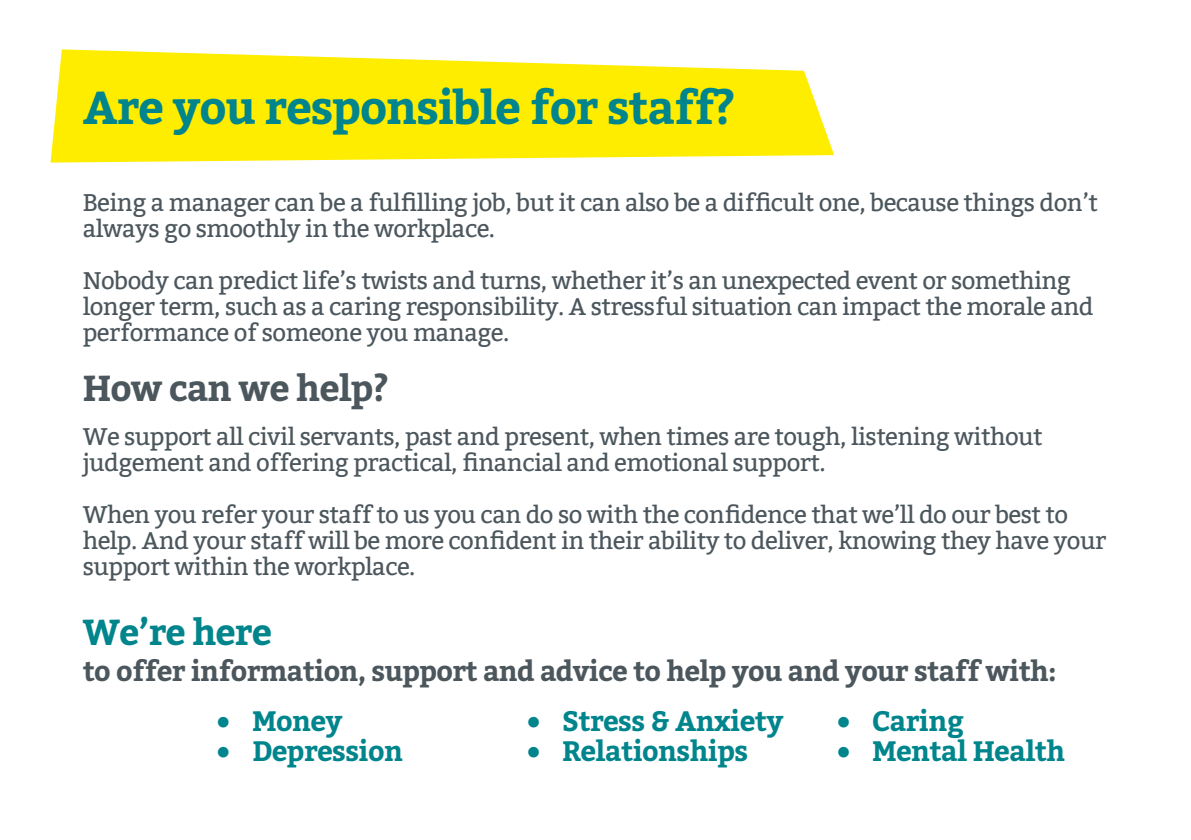
<style>
.page{position:relative;width:1191px;height:840px;background:#fff}
.page>*{position:absolute;margin:0;border:0;box-sizing:border-box;transform-origin:0 0}
.t1{font:700 46px "Bitter";letter-spacing:-.025em;color:#00858c}
.t2{font:700 36px "Bitter";letter-spacing:-.025em;color:#4c575d}
.t3{font:700 36px "Bitter";letter-spacing:-.025em;color:#00858c}
.t4{font:700 28px "Bitter";letter-spacing:-.02em;color:#00858c}
.t5{font:700 28px "Bitter";letter-spacing:-.025em;color:#4c575d}
.t6{font:24px/26px "Bitter";letter-spacing:-.025em;color:#4c575d}
</style>
<div class="page">
<svg style="left:51px;top:49px;width:783px;height:113px;background:#ffef26"></svg>
<h1 class="t1" style="left:83px;top:80px;width:654px">Are you responsible for staff?</h1>
<p class="t6" style="left:83px;top:189px;width:1016px">Being a manager can be a fulfilling job, but it can also be a difficult one, because things don’t always go smoothly in the workplace.</p>
<p class="t6" style="left:83px;top:267px;width:1012px">Nobody can predict life’s twists and turns, whether it’s an unexpected event or something longer term, such as a caring responsibility. A stressful situation can impact the morale and performance of someone you manage.</p>
<h2 class="t2" style="left:83px;top:366px;width:308px">How can we help?</h2>
<p class="t6" style="left:83px;top:424px;width:961px">We support all civil servants, past and present, when times are tough, listening without judgement and offering practical, financial and emotional support.</p>
<p class="t6" style="left:83px;top:502px;width:1025px">When you refer your staff to us you can do so with the confidence that we’ll do our best to help. And your staff will be more confident in their ability to deliver, knowing they have your support within the workplace.</p>
<h2 class="t3" style="left:83px;top:610px;width:190px">We’re here</h2>
<p class="t5" style="left:83px;top:653px;width:975px">to offer information, support and advice to help you and your staff with:</p>
<p class="t4" style="left:216px;top:703px;width:128px">• Money</p>
<p class="t4" style="left:216px;top:733px;width:188px">• Depression</p>
<p class="t4" style="left:526px;top:703px;width:259px">• Stress &amp; Anxiety</p>
<p class="t4" style="left:526px;top:733px;width:224px">• Relationships</p>
<p class="t4" style="left:836px;top:703px;width:129px">• Caring</p>
<p class="t4" style="left:836px;top:733px;width:231px">• Mental Health</p>
</div>
